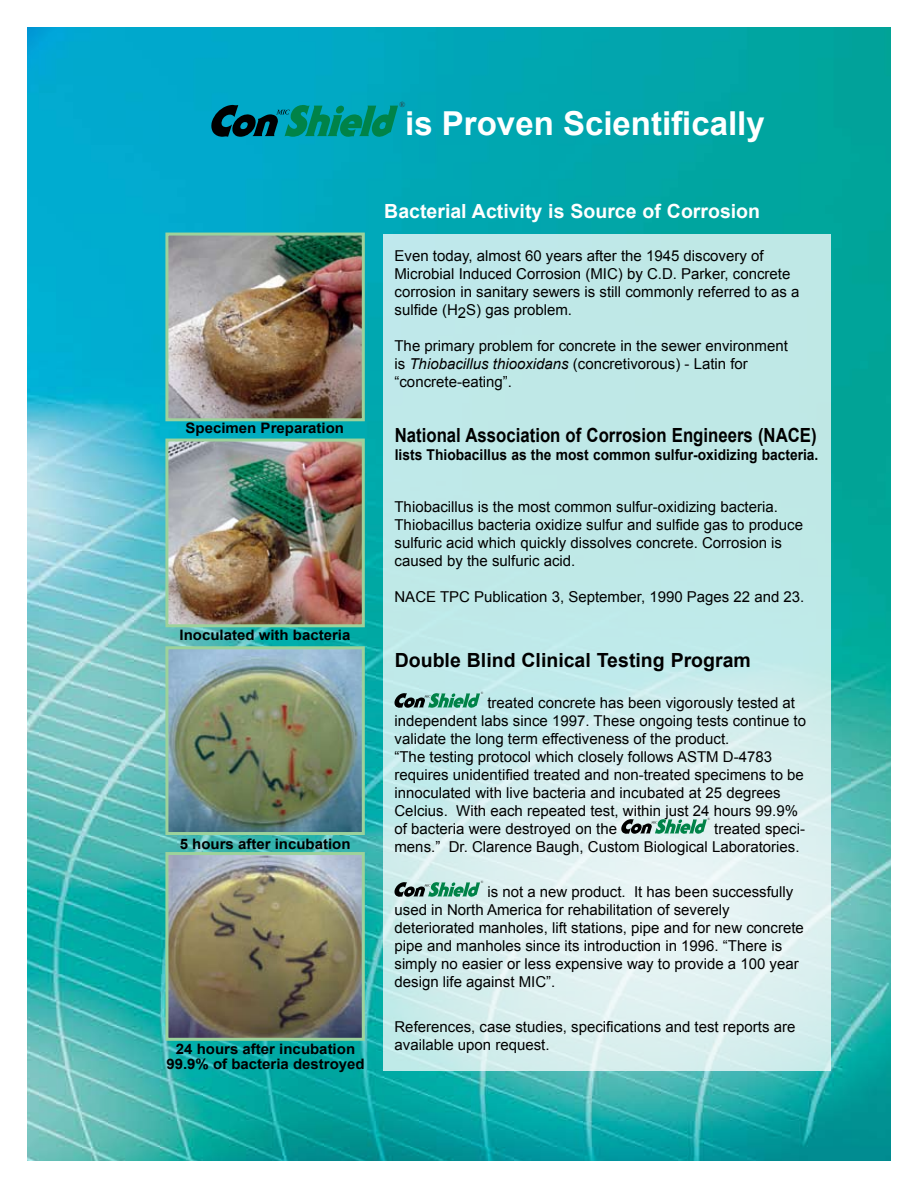
<style>
.page{position:relative;width:918px;height:1188px;background:#fff}
.page>*{position:absolute;margin:0;border:0;box-sizing:border-box;transform-origin:0 0}
.t1{font:700 33px "Arial";color:#fff}
.t2{font:700 19.5px "Arial";color:#000;scale:.86 1}
.t3{font:700 19.5px "Arial";color:#fff}
.t4{font:700 19.5px "Arial";color:#000}
.t5{font:15px/18px "Arial";color:#000}
.t6{font:700 15px "Arial";color:#000;scale:.92 1}
.t7{font:700 14.4px/14.4px "Arial";color:#000;text-align:center;scale:1.04 1}
.t8{font:7.65px "Times New Roman";color:#333435}
.t9{font:3.45px "Times New Roman";color:#333435}
.s1{font-style:italic}
</style>
<div class="page">
<img style="left:27px;top:27px;width:864px;height:1134px">
<svg style="left:384px;top:234px;width:447px;height:837px;background:#caebeb"></svg>
<img style="left:169px;top:237px;width:192px;height:180px">
<div style="left:165px;top:233px;width:200px;height:188px;border:3px solid #9dd29b"></div>
<img style="left:169px;top:443px;width:192px;height:180px">
<div style="left:165px;top:439px;width:200px;height:188px;border:3px solid #9dd29b"></div>
<img style="left:169px;top:856px;width:192px;height:181px">
<div style="left:165px;top:852px;width:200px;height:189px;border:3px solid #9dd29b"></div>
<img style="left:169px;top:650px;width:192px;height:181px">
<div style="left:165px;top:646px;width:200px;height:189px;border:3px solid #9dd29b"></div>
<svg style="left:394px;top:693px;width:86px;height:15px"></svg>
<svg style="left:621px;top:819px;width:86px;height:15px"></svg>
<svg style="left:394px;top:882px;width:86px;height:15px"></svg>
<svg style="left:211px;top:105px;width:187px;height:33px;background:#007c76"></svg>
<p class="t8" style="left:399px;top:100px;width:7px">®</p>
<h1 class="t1" style="left:405px;top:105px;width:361px">is Proven Scientifically</h1>
<p class="t7" style="left:186px;top:421px;width:154px">Specimen Preparation</p>
<p class="t7" style="left:180px;top:628px;width:166px">Inoculated with bacteria</p>
<p class="t7" style="left:180px;top:837px;width:166px">5 hours after incubation</p>
<p class="t7" style="left:166px;top:1042px;width:192px">24 hours after incubation<br>99.9% of bacteria destroyed</p>
<h2 class="t3" style="left:384px;top:200px;width:377px">Bacterial Activity is Source of Corrosion</h2>
<p class="t5" style="left:394px;top:247px;width:407px">Even today, almost 60 years after the 1945 discovery of Microbial Induced Corrosion (MIC) by C.D. Parker, concrete corrosion in sanitary sewers is still commonly referred to as a sulfide (H2S) gas problem.</p>
<p class="t5" style="left:394px;top:337px;width:395px">The primary problem for concrete in the sewer environment is <span class="s1">Thiobacillus thiooxidans</span> (concretivorous) - Latin for “concrete-eating”.</p>
<h2 class="t2" style="left:395px;top:424px;width:492px">National Association of Corrosion Engineers (NACE)</h2>
<p class="t6" style="left:395px;top:447px;width:462px">lists Thiobacillus as the most common sulfur-oxidizing bacteria.</p>
<p class="t5" style="left:394px;top:498px;width:410px">Thiobacillus is the most common sulfur-oxidizing bacteria.<br>Thiobacillus bacteria oxidize sulfur and sulfide gas to produce sulfuric acid which quickly dissolves concrete. Corrosion is caused by the sulfuric acid.</p>
<p class="t5" style="left:394px;top:588px;width:411px">NACE TPC Publication 3, September, 1990 Pages 22 and 23.</p>
<h2 class="t4" style="left:395px;top:649px;width:358px">Double Blind Clinical Testing Program</h2>
<p class="t9" style="left:481px;top:691px;width:4px">®</p>
<p class="t5" style="left:394px;top:693px;width:413px;text-indent:93px">treated concrete has been vigorously tested at independent labs since 1997. These ongoing tests continue to validate the long term effectiveness of the product.<br>“The testing protocol which closely follows ASTM D-4783 requires unidentified treated and non-treated specimens to be innoculated with live bacteria and incubated at 25 degrees Celcius. With each repeated test, within just 24 hours 99.9% of bacteria were destroyed on the</p>
<p class="t9" style="left:707px;top:817px;width:4px">®</p>
<p class="t5" style="left:394px;top:819px;width:412px;text-indent:320px">treated speci&shy;mens.” Dr. Clarence Baugh, Custom Biological Laboratories.</p>
<p class="t9" style="left:481px;top:880px;width:4px">®</p>
<p class="t5" style="left:394px;top:882px;width:411px;text-indent:93px">is not a new product. It has been successfully used in North America for rehabilitation of severely deteriorated manholes, lift stations, pipe and for new concrete pipe and manholes since its introduction in 1996. “There is simply no easier or less expensive way to provide a 100 year design life against MIC”.</p>
<p class="t5" style="left:394px;top:1017px;width:403px">References, case studies, specifications and test reports are available upon request.</p>
</div>
